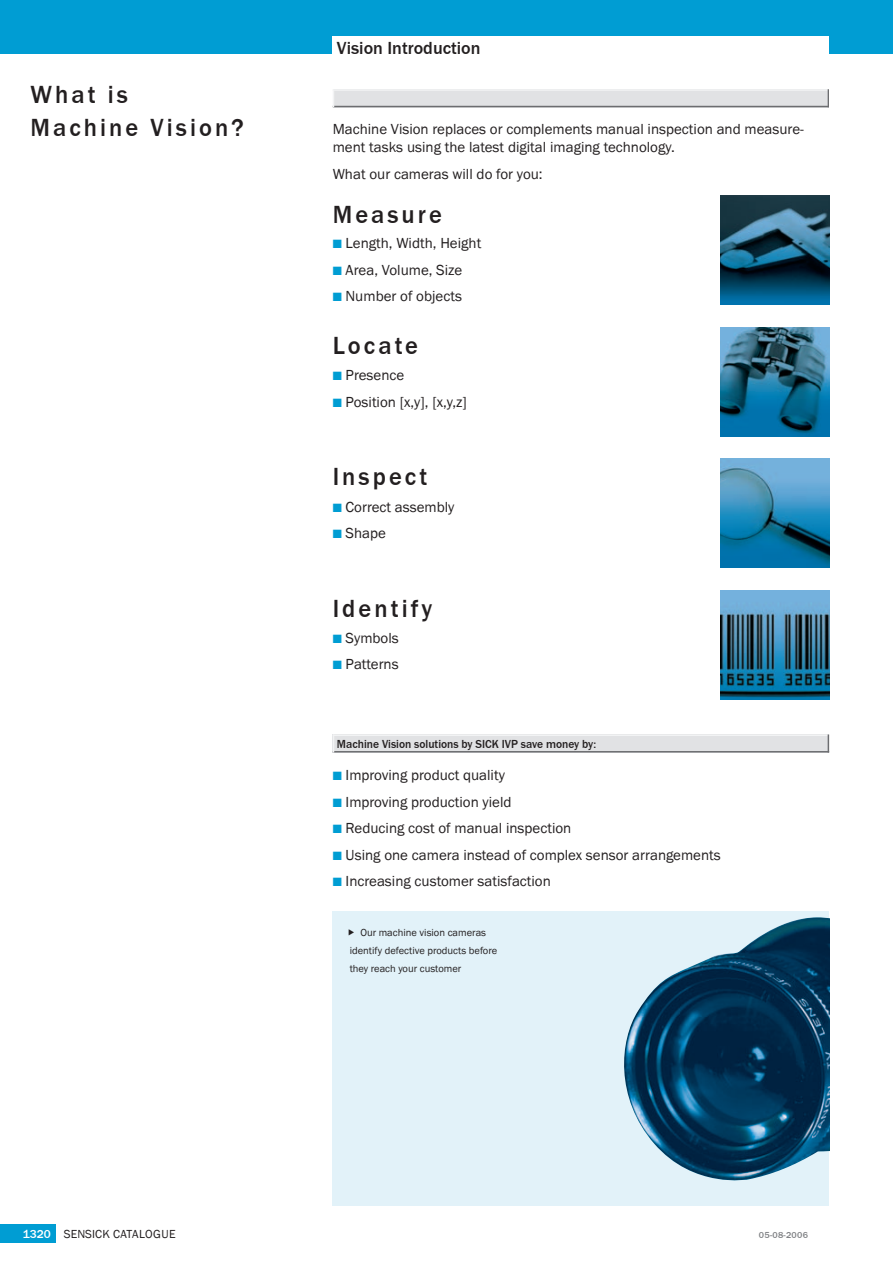
<style>
.page{position:relative;width:893px;height:1263px;background:#fff}
.page>*{position:absolute;margin:0;border:0;box-sizing:border-box;transform-origin:0 0}
.t1{font:500 25.5px/33px "SICK Franklin";letter-spacing:.125em;color:#231f20;scale:.96 1}
.t2{font:500 18px "SICK Franklin";color:#231f20}
.t3{font:15px/18px "SICK Franklin";color:#231f20}
.t4{font:500 12px "SICK Franklin";color:#231f20;scale:.96 1}
.t5{font:12px "SICK Franklin";letter-spacing:.005em;color:#231f20}
.t6{font:500 12px "SICK Franklin";color:#fff}
.t7{font:10.5px/18px "SICK Franklin";color:#231f20}
.t8{font:500 9px "SICK Franklin";letter-spacing:.03em;color:#808285}
.s1{color:#009dd3}
</style>
<div class="page">
<div style="left:0;top:0;width:893px;height:54px;background:#009dd3"></div>
<div style="left:333px;top:36px;width:496px;height:24px;background:#fff"></div>
<div style="left:0;top:1224px;width:55px;height:18px;background:#009dd3"></div>
<div style="left:333px;top:89px;width:495px;height:18px;background:#e1e2e4"></div>
<hr style="left:333px;top:89px;width:495px;height:2px;background:#f2f3f4">
<svg style="left:828px;top:89px;width:1px;height:18px"></svg>
<hr style="left:333px;top:106px;width:495px;height:1px;background:#6c6d70">
<svg style="left:333px;top:91px;width:1px;height:16px"></svg>
<div style="left:333px;top:734px;width:496px;height:18px;background:#e1e2e4"></div>
<hr style="left:333px;top:734px;width:496px;height:2px;background:#f2f3f4">
<svg style="left:828px;top:734px;width:1px;height:17px"></svg>
<hr style="left:333px;top:751px;width:496px;height:1px;background:#6c6d70">
<svg style="left:333px;top:736px;width:1px;height:16px"></svg>
<div style="left:333px;top:911px;width:496px;height:294px;background:#e2f2f9"></div>
<img style="left:720px;top:196px;width:109px;height:109px">
<img style="left:720px;top:327px;width:109px;height:109px">
<img style="left:720px;top:459px;width:109px;height:109px">
<img style="left:720px;top:590px;width:109px;height:109px">
<img style="left:624px;top:917px;width:205px;height:264px">
<h1 class="t1" style="left:30px;top:77px;width:224px">What is<br>Machine Vision?</h1>
<p class="t2" style="left:337px;top:38px;width:145px">Vision Introduction</p>
<p class="t3" style="left:333px;top:120px;width:473px">Machine Vision replaces or complements manual inspection and measure&shy;ment tasks using the latest digital imaging technology.</p>
<p class="t3" style="left:333px;top:164px;width:211px">What our cameras will do for you:</p>
<h1 class="t1" style="left:333px;top:197px;width:115px">Measure</h1>
<p class="t3" style="left:333px;top:234px;width:150px"><span class="s1">■</span> Length, Width, Height</p>
<p class="t3" style="left:333px;top:260px;width:131px"><span class="s1">■</span> Area, Volume, Size</p>
<p class="t3" style="left:333px;top:287px;width:131px"><span class="s1">■</span> Number of objects</p>
<h1 class="t1" style="left:333px;top:329px;width:90px">Locate</h1>
<p class="t3" style="left:333px;top:366px;width:73px"><span class="s1">■</span> Presence</p>
<p class="t3" style="left:333px;top:392px;width:136px"><span class="s1">■</span> Position [x,y], [x,y,z]</p>
<h1 class="t1" style="left:333px;top:459px;width:100px">Inspect</h1>
<p class="t3" style="left:333px;top:497px;width:123px"><span class="s1">■</span> Correct assembly</p>
<p class="t3" style="left:333px;top:524px;width:55px"><span class="s1">■</span> Shape</p>
<h1 class="t1" style="left:333px;top:591px;width:105px">Identify</h1>
<p class="t3" style="left:333px;top:629px;width:68px"><span class="s1">■</span> Symbols</p>
<p class="t3" style="left:333px;top:655px;width:67px"><span class="s1">■</span> Patterns</p>
<p class="t4" style="left:337px;top:737px;width:272px">Machine Vision solutions by SICK IVP save money by:</p>
<p class="t3" style="left:333px;top:766px;width:174px"><span class="s1">■</span> Improving product quality</p>
<p class="t3" style="left:333px;top:792px;width:180px"><span class="s1">■</span> Improving production yield</p>
<p class="t3" style="left:333px;top:819px;width:240px"><span class="s1">■</span> Reducing cost of manual inspection</p>
<p class="t3" style="left:333px;top:845px;width:390px"><span class="s1">■</span> Using one camera instead of complex sensor arrangements</p>
<p class="t3" style="left:333px;top:872px;width:220px"><span class="s1">■</span> Increasing customer satisfaction</p>
<p class="t7" style="left:350px;top:923px;width:149px;text-indent:11px">Our machine vision cameras identify defective products before they reach your customer</p>
<p class="t6" style="left:23px;top:1226px;width:30px">1320</p>
<p class="t5" style="left:64px;top:1226px;width:113px">SENSICK CATALOGUE</p>
<p class="t8" style="left:759px;top:1229px;width:50px">05-08-2006</p>
</div>
